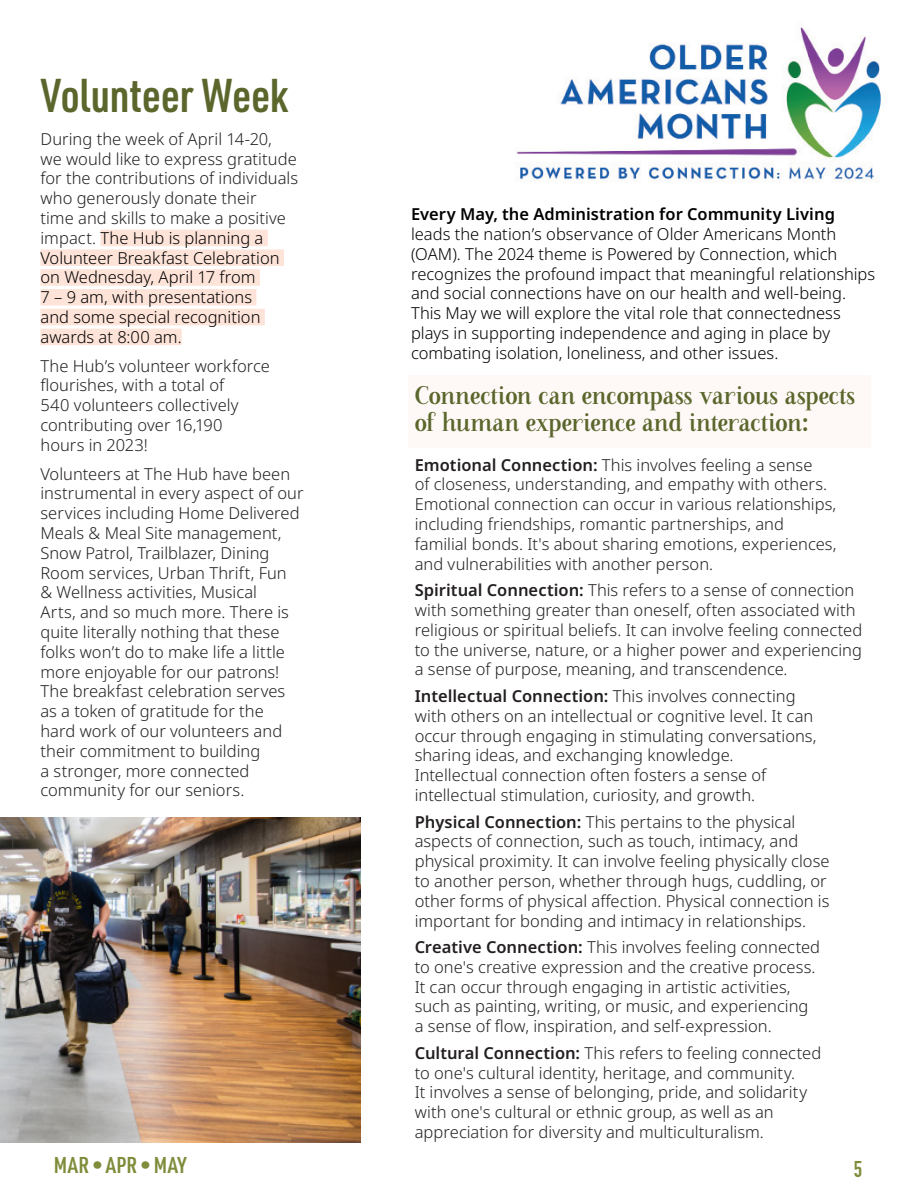
<style>
.page{position:relative;width:918px;height:1188px;background:#fff}
.page>*{position:absolute;margin:0;border:0;box-sizing:border-box;transform-origin:0 0}
.t1{font:600 46.5px "URWDIN Cond";letter-spacing:-.005em;color:#5b662c}
.t2{font:25.5px/27px "Farewell Angelina";letter-spacing:-.01em;color:#5b662c}
.t3{font:600 22.5px "URWDIN Cond";letter-spacing:.025em;color:#7f8c3a}
.t4{font:22.5px "DIN Engschrift Std";color:#7f8c3a}
.t5{font:300 16.5px/19.8px "Noto Sans";color:#231f20}
.t6{font:300 16.5px/19.8px "Noto Sans";color:#000}
.s1{color:#000}
.s2{font-weight:600}
</style>
<div class="page">
<div style="left:408px;top:375px;width:462px;height:72px;background:#fef9f6"></div>
<img style="left:516px;top:27px;width:365px;height:155px">
<img style="left:0;top:817px;width:361px;height:326px">
<div style="left:101px;top:230px;width:167px;height:16px;background:#fde3d8"></div>
<div style="left:40px;top:249px;width:244px;height:17px;background:#fde3d8"></div>
<div style="left:40px;top:269px;width:220px;height:17px;background:#fde3d8"></div>
<div style="left:40px;top:289px;width:216px;height:17px;background:#fde3d8"></div>
<div style="left:40px;top:309px;width:225px;height:16px;background:#fde3d8"></div>
<div style="left:40px;top:329px;width:142px;height:16px;background:#fde3d8"></div>
<p class="t1" style="left:40px;top:64px;width:250px">Volunteer Week</p>
<p class="t5" style="left:40px;top:129px;width:259px">During the week of April 14-20,<br>we would like to express gratitude for the contributions of individuals who generously donate their<br>time and skills to make a positive impact. <span class="s1">The Hub is planning a<br>Volunteer Breakfast Celebration on Wednesday, April 17 from<br>7 – 9 am, with presentations<br>and some special recognition awards at 8:00 am.</span></p>
<p class="t5" style="left:40px;top:356px;width:231px">The Hub’s volunteer workforce flourishes, with a total of<br>540 volunteers collectively contributing over 16,190 hours in 2023!</p>
<p class="t5" style="left:40px;top:464px;width:265px">Volunteers at The Hub have been instrumental in every aspect of our services including Home Delivered<br>Meals &amp; Meal Site management,<br>Snow Patrol, Trailblazer, Dining<br>Room services, Urban Thrift, Fun<br>&amp; Wellness activities, Musical<br>Arts, and so much more. There is quite literally nothing that these folks won’t do to make life a little more enjoyable for our patrons!<br>The breakfast celebration serves as a token of gratitude for the<br>hard work of our volunteers and their commitment to building<br>a stronger, more connected community for our seniors.</p>
<p class="t6" style="left:411px;top:205px;width:466px"><span class="s2">Every May, the Administration for Community Living </span>leads the nation’s observance of Older Americans Month (OAM). The 2024 theme is Powered by Connection, which recognizes the profound impact that meaningful relationships and social connections have on our health and well-being.<br>This May we will explore the vital role that connectedness plays in supporting independence and aging in place by combating isolation, loneliness, and other issues.</p>
<p class="t2" style="left:415px;top:383px;width:442px">Connection can encompass various aspects of human experience and interaction:</p>
<p class="t5" style="left:415px;top:455px;width:423px"><span class="s2">Emotional Connection:</span> This involves feeling a sense<br>of closeness, understanding, and empathy with others.<br>Emotional connection can occur in various relationships, including friendships, romantic partnerships, and familial bonds. It's about sharing emotions, experiences, and vulnerabilities with another person.</p>
<p class="t5" style="left:415px;top:581px;width:449px"><span class="s2">Spiritual Connection:</span> This refers to a sense of connection with something greater than oneself, often associated with religious or spiritual beliefs. It can involve feeling connected to the universe, nature, or a higher power and experiencing a sense of purpose, meaning, and transcendence.</p>
<p class="t5" style="left:415px;top:686px;width:403px"><span class="s2">Intellectual Connection:</span> This involves connecting with others on an intellectual or cognitive level. It can occur through engaging in stimulating conversations, sharing ideas, and exchanging knowledge.<br>Intellectual connection often fosters a sense of intellectual stimulation, curiosity, and growth.</p>
<p class="t5" style="left:415px;top:812px;width:416px"><span class="s2">Physical Connection:</span> This pertains to the physical aspects of connection, such as touch, intimacy, and physical proximity. It can involve feeling physically close to another person, whether through hugs, cuddling, or other forms of physical affection. Physical connection is important for bonding and intimacy in relationships.</p>
<p class="t5" style="left:415px;top:938px;width:407px"><span class="s2">Creative Connection:</span> This involves feeling connected to one's creative expression and the creative process.<br>It can occur through engaging in artistic activities, such as painting, writing, or music, and experiencing a sense of flow, inspiration, and self-expression.</p>
<p class="t5" style="left:415px;top:1043px;width:408px"><span class="s2">Cultural Connection:</span> This refers to feeling connected to one's cultural identity, heritage, and community.<br>It involves a sense of belonging, pride, and solidarity with one's cultural or ethnic group, as well as an appreciation for diversity and multiculturalism.</p>
<h3 class="t3" style="left:54px;top:1149px;width:134px">MAR • APR • MAY</h3>
<p class="t4" style="left:854px;top:1156px;width:10px">5</p>
</div>
